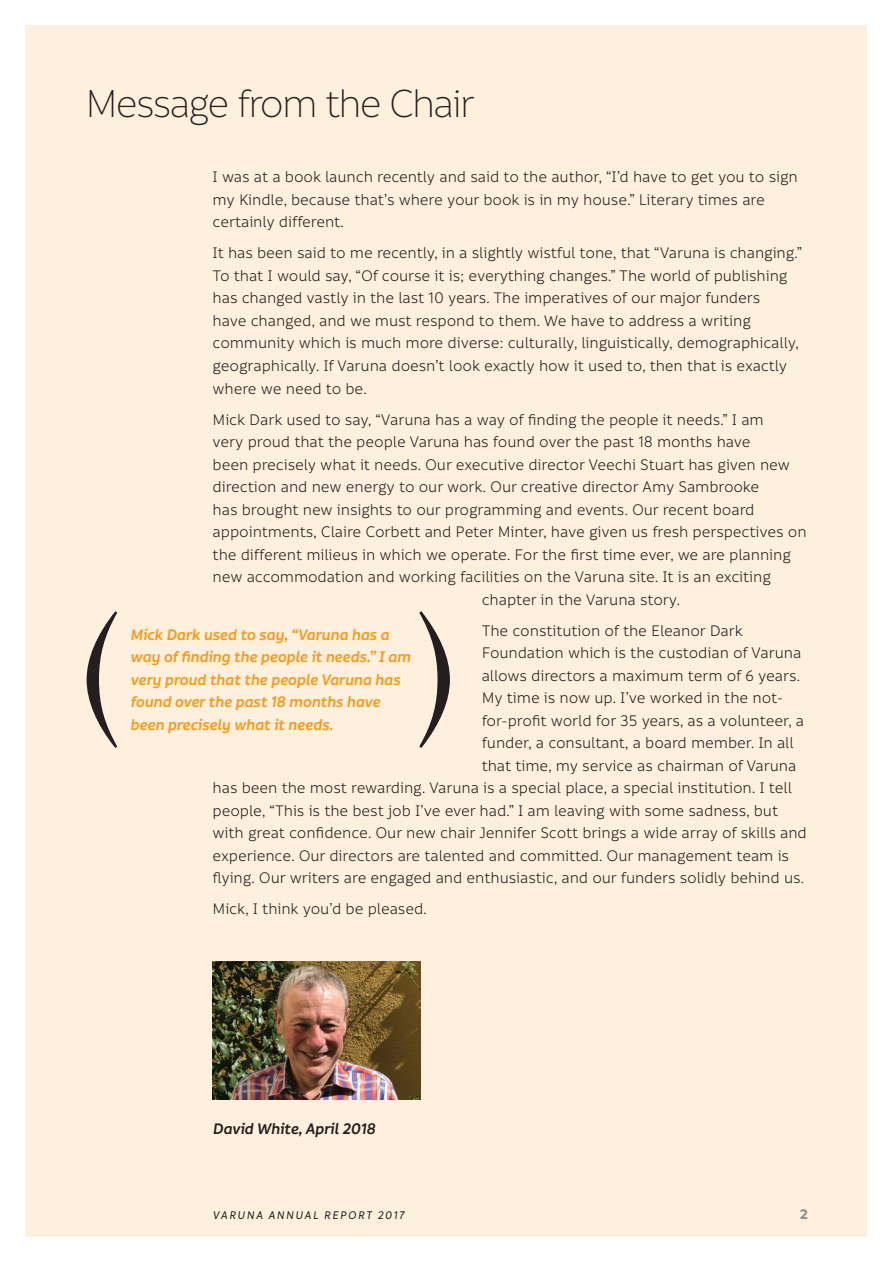
<style>
.page{position:relative;width:893px;height:1263px;background:#fff}
.page>*{position:absolute;margin:0;border:0;box-sizing:border-box;transform-origin:0 0}
.t1{font:300 159px "Bodoni Ant";color:#231f20}
.t2{font:300 42px "Informative";letter-spacing:-.06em;color:#231f20}
.t3{font:16.5px/22.5px "Informative";letter-spacing:-.01em;color:#231f20}
.t4{font:italic 600 16.5px/22.5px "Informative";letter-spacing:-.01em;color:#f89a1c}
.t5{font:italic 600 16.5px "Informative";letter-spacing:-.01em;color:#231f20}
.t6{font:700 15px "Informative";color:#939598}
.t7{font:italic 500 12px "Informative";letter-spacing:.12em;color:#231f20}
</style>
<div class="page">
<div style="left:26px;top:26px;width:841px;height:1211px;background:#fef0dc"></div>
<img style="left:213px;top:961px;width:207px;height:138px">
<h2 class="t2" style="left:85px;top:83px;width:392px">Message from the Chair</h2>
<p class="t3" style="left:213px;top:166px;width:587px">I was at a book launch recently and said to the author, “I’d have to get you to sign my Kindle, because that’s where your book is in my house.” Literary times are certainly different.</p>
<p class="t3" style="left:213px;top:242px;width:591px">It has been said to me recently, in a slightly wistful tone, that “Varuna is changing.” To that I would say, “Of course it is; everything changes.” The world of publishing has changed vastly in the last 10 years. The imperatives of our major funders<br>have changed, and we must respond to them. We have to address a writing community which is much more diverse: culturally, linguistically, demographically, geographically. If Varuna doesn’t look exactly how it used to, then that is exactly where we need to be.</p>
<p class="t3" style="left:213px;top:408px;width:553px">Mick Dark used to say, “Varuna has a way of finding the people it needs.” I am</p>
<p class="t3" style="left:213px;top:431px;width:540px">very proud that the people Varuna has found over the past 18 months have</p>
<p class="t3" style="left:213px;top:453px;width:579px">been precisely what it needs. Our executive director Veechi Stuart has given new</p>
<p class="t3" style="left:213px;top:476px;width:548px">direction and new energy to our work. Our creative director Amy Sambrooke</p>
<p class="t3" style="left:213px;top:498px;width:543px">has brought new insights to our programming and events. Our recent board</p>
<p class="t3" style="left:213px;top:521px;width:596px">appointments, Claire Corbett and Peter Minter, have given us fresh perspectives on</p>
<p class="t3" style="left:213px;top:543px;width:580px">the different milieus in which we operate. For the first time ever, we are planning</p>
<p class="t3" style="left:213px;top:566px;width:560px">new accommodation and working facilities on the Varuna site. It is an exciting</p>
<p class="t3" style="left:482px;top:588px;width:200px">chapter in the Varuna story.</p>
<p class="t3" style="left:482px;top:619px;width:263px">The constitution of the Eleanor Dark</p>
<p class="t3" style="left:482px;top:642px;width:321px">Foundation which is the custodian of Varuna</p>
<p class="t3" style="left:482px;top:664px;width:320px">allows directors a maximum term of 6 years.</p>
<p class="t3" style="left:482px;top:687px;width:303px">My time is now up. I’ve worked in the not-</p>
<p class="t3" style="left:482px;top:709px;width:324px">for-profit world for 35 years, as a volunteer, a</p>
<p class="t3" style="left:482px;top:732px;width:314px">funder, a consultant, a board member. In all</p>
<p class="t3" style="left:482px;top:754px;width:316px">that time, my service as chairman of Varuna</p>
<p class="t3" style="left:213px;top:777px;width:581px">has been the most rewarding. Varuna is a special place, a special institution. I tell</p>
<p class="t3" style="left:213px;top:799px;width:567px">people, “This is the best job I’ve ever had.” I am leaving with some sadness, but</p>
<p class="t3" style="left:213px;top:822px;width:596px">with great confidence. Our new chair Jennifer Scott brings a wide array of skills and</p>
<p class="t3" style="left:213px;top:844px;width:578px">experience. Our directors are talented and committed. Our management team is</p>
<p class="t3" style="left:213px;top:867px;width:593px">flying. Our writers are engaged and enthusiastic, and our funders solidly behind us.</p>
<p class="t3" style="left:213px;top:898px;width:216px">Mick, I think you’d be pleased.</p>
<h1 class="t1" style="left:81px;top:582px;width:44px">(</h1>
<h1 class="t1" style="left:414px;top:582px;width:44px">)</h1>
<p class="t4" style="left:130px;top:624px;width:282px">Mick Dark used to say, “Varuna has a way of finding the people it needs.” I am very proud that the people Varuna has found over the past 18 months have been precisely what it needs.</p>
<p class="t5" style="left:213px;top:1119px;width:164px">David White, April 2018</p>
<p class="t7" style="left:213px;top:1209px;width:193px">VARUNA ANNUAL REPORT 2017</p>
<p class="t6" style="left:800px;top:1206px;width:10px">2</p>
</div>
